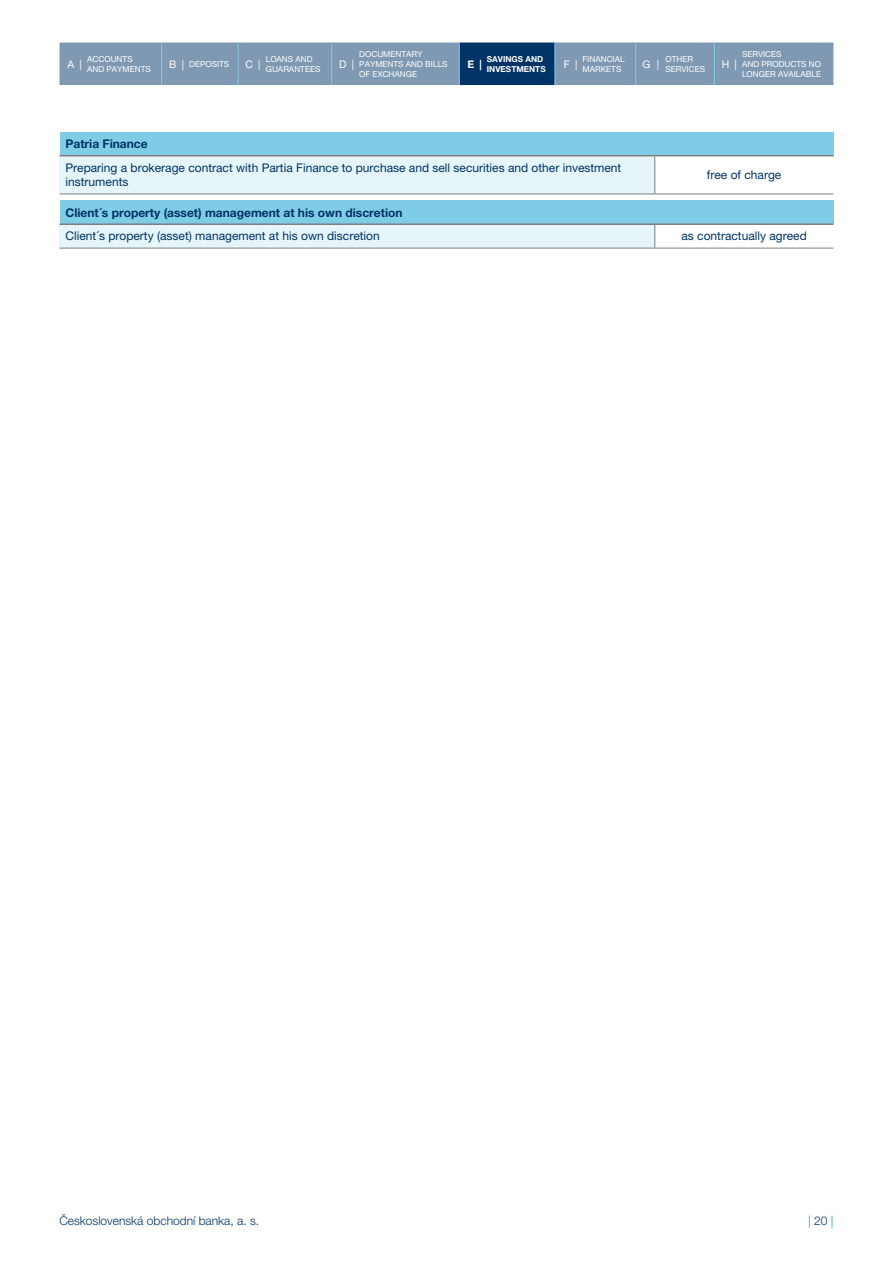
<style>
.page{position:relative;width:893px;height:1263px;background:#fff}
.page>*{position:absolute;margin:0;border:0;box-sizing:border-box;transform-origin:0 0}
.Normal_polozka{font:12px/14.4px "Helvetica Neue LT Pro";color:#036}
.Nadpis_hlavni_3{font:700 12px "Helvetica Neue LT Pro";color:#036}
.Normal_polozka_upros{font:12px "Helvetica Neue LT Pro";color:#036}
.t1{font:300 12px "Helvetica Neue LT Pro";color:#036}
.t2{font:300 12px "Helvetica Neue LT Pro";color:#0099cd}
.t3{font:10.5px "Helvetica Neue LT Pro";color:#fff}
.t4{font:700 10.5px "Helvetica Neue LT Pro";color:#fff}
.t5{font:8.25px/9.9px "Helvetica Neue LT Pro";color:#fff}
.t6{font:700 8.25px/9.9px "Helvetica Neue LT Pro";color:#fff}
.s1{color:#036}
</style>
<div class="page">
<div style="left:60px;top:132px;width:773px;height:24px;background:#7fcce6"></div>
<div style="left:60px;top:156px;width:595px;height:38px;background:#e5f5fa"></div>
<hr style="left:60px;top:155px;width:595px;height:1px;background:#7f7f7f">
<hr style="left:655px;top:155px;width:178px;height:1px;background:#7f7f7f">
<hr style="left:654px;top:156px;width:1px;height:38px;background:#7f7f7f">
<hr style="left:60px;top:194px;width:595px;height:1px;background:#7f7f7f">
<hr style="left:655px;top:194px;width:178px;height:1px;background:#7f7f7f">
<div style="left:60px;top:200px;width:773px;height:24px;background:#7fcce6"></div>
<div style="left:60px;top:224px;width:595px;height:24px;background:#e5f5fa"></div>
<hr style="left:60px;top:223px;width:595px;height:2px;background:#7f7f7f">
<hr style="left:655px;top:223px;width:178px;height:2px;background:#7f7f7f">
<svg style="left:654px;top:225px;width:1px;height:23px"></svg>
<hr style="left:60px;top:248px;width:595px;height:1px;background:#7f7f7f">
<hr style="left:655px;top:248px;width:178px;height:1px;background:#7f7f7f">
<svg style="left:60px;top:43px;width:773px;height:42px;background:#6f8ca8"></svg>
<hr style="left:459px;top:43px;width:1px;height:42px;background:#80cce6">
<hr style="left:331px;top:43px;width:1px;height:42px;background:#80cce6">
<hr style="left:161px;top:43px;width:1px;height:42px;background:#80cce6">
<hr style="left:238px;top:43px;width:1px;height:42px;background:#80cce6">
<hr style="left:555px;top:43px;width:1px;height:42px;background:#80cce6">
<hr style="left:635px;top:43px;width:1px;height:42px;background:#80cce6">
<hr style="left:714px;top:43px;width:1px;height:42px;background:#80cce6">
<p class="t3" style="left:68px;top:58px;width:8px">A</p>
<p class="t3" style="left:80px;top:58px;width:4px">|</p>
<p class="t5" style="left:87px;top:54px;width:65px">ACCOUNTS<br>AND PAYMENTS</p>
<p class="t3" style="left:169px;top:58px;width:9px">B</p>
<p class="t3" style="left:182px;top:58px;width:4px">|</p>
<p class="t5" style="left:189px;top:59px;width:42px">DEPOSITS</p>
<p class="t3" style="left:245px;top:58px;width:9px">C</p>
<p class="t3" style="left:258px;top:58px;width:4px">|</p>
<p class="t5" style="left:266px;top:54px;width:56px">LOANS AND<br>GUARANTEES</p>
<p class="t3" style="left:339px;top:58px;width:9px">D</p>
<p class="t3" style="left:352px;top:58px;width:4px">|</p>
<p class="t5" style="left:359px;top:49px;width:90px">DOCUMENTARY<br>PAYMENTS AND BILLS<br>OF EXCHANGE</p>
<p class="t4" style="left:467px;top:57px;width:8px">E</p>
<p class="t4" style="left:479px;top:57px;width:4px">|</p>
<p class="t6" style="left:487px;top:54px;width:60px">SAVINGS AND<br>INVESTMENTS</p>
<p class="t3" style="left:564px;top:58px;width:8px">F</p>
<p class="t3" style="left:575px;top:58px;width:4px">|</p>
<p class="t5" style="left:583px;top:54px;width:44px">FINANCIAL<br>MARKETS</p>
<p class="t3" style="left:643px;top:58px;width:9px">G</p>
<p class="t3" style="left:657px;top:58px;width:4px">|</p>
<p class="t5" style="left:665px;top:54px;width:41px">OTHER<br>SERVICES</p>
<p class="t3" style="left:722px;top:58px;width:9px">H</p>
<p class="t3" style="left:734px;top:58px;width:4px">|</p>
<p class="t5" style="left:742px;top:49px;width:81px">SERVICES<br>AND PRODUCTS NO<br>LONGER AVAILABLE</p>
<p class="Nadpis_hlavni_3" style="left:66px;top:136px;width:84px">Patria Finance</p>
<p class="Normal_polozka" style="left:66px;top:160px;width:557px">Preparing a brokerage contract with Partia Finance to purchase and sell securities and other investment instruments</p>
<p class="Normal_polozka_upros" style="left:707px;top:168px;width:76px">free of charge</p>
<p class="Nadpis_hlavni_3" style="left:66px;top:205px;width:339px">Client´s property (asset) management at his own discretion</p>
<p class="Normal_polozka" style="left:66px;top:229px;width:316px">Client´s property (asset) management at his own discretion</p>
<p class="Normal_polozka_upros" style="left:681px;top:229px;width:127px">as contractually agreed</p>
<p class="t1" style="left:60px;top:1213px;width:201px">Československá obchodní banka, a. s.</p>
<p class="t2" style="left:808px;top:1213px;width:27px">| <span class="s1">20</span> |</p>
</div>
